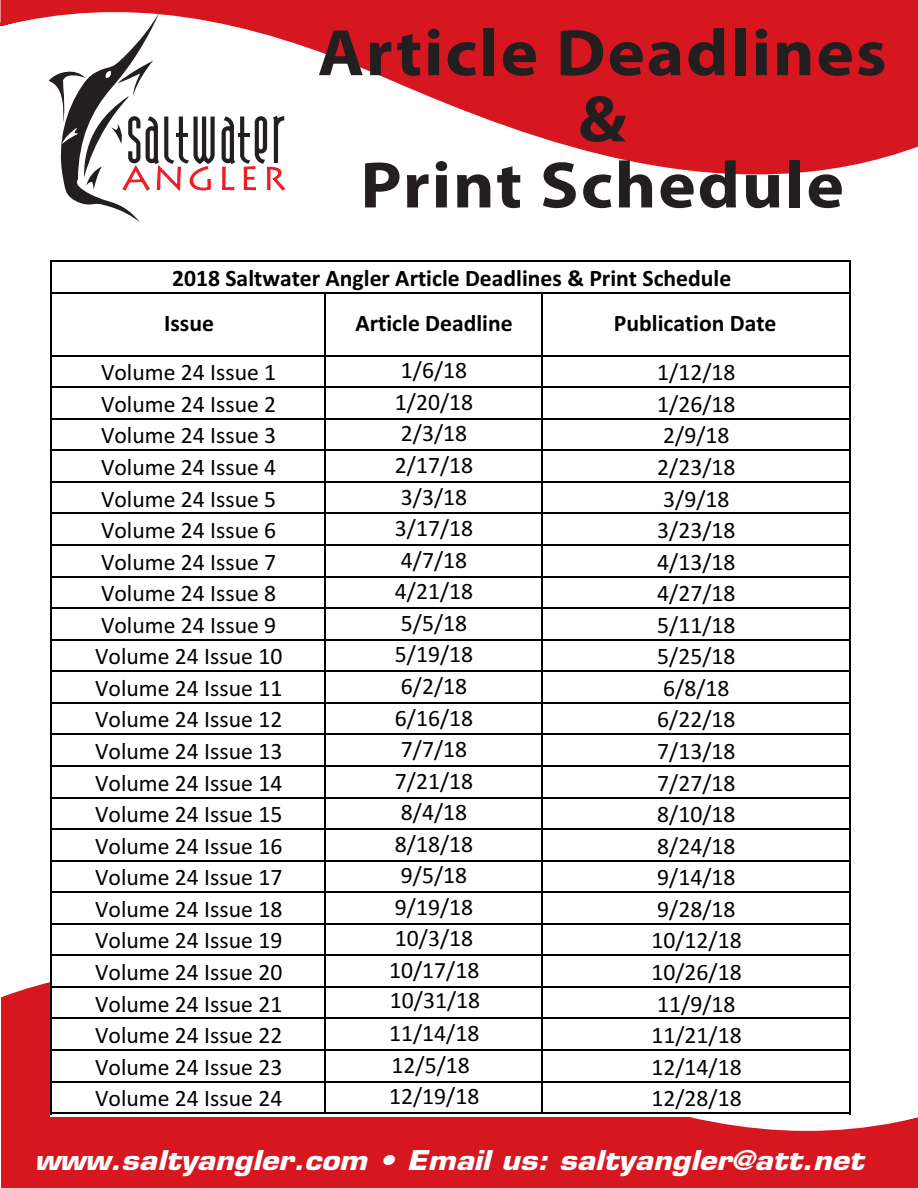
<style>
.page{position:relative;width:918px;height:1188px;background:#fff}
.page>*{position:absolute;margin:0;border:0;box-sizing:border-box;transform-origin:0 0}
.t1{font:700 66.15px/66.2px "Myriad Pro";letter-spacing:.025em;color:#231f20;text-align:center;scale:1.08 1}
.t2{font:italic 700 26.55px "Eurostile LT Std";color:#fff;scale:1.13 1}
.t3{font:23.7px/31.5px "Calibri";color:#000}
.t4{font:700 23.7px "Calibri";color:#000}
</style>
<div class="page">
<svg style="left:1px;top:982px;width:917px;height:206px;background:#dc393f"></svg>
<svg style="left:1px;top:0;width:917px;height:189px;fill:#d7171f"></svg>
<svg style="left:49px;top:13px;width:166px;height:209px"></svg>
<svg style="left:221px;top:116px;width:64px;height:75px"></svg>
<hr style="left:238px;top:133px;width:11px;height:4px;background:#231f20">
<hr style="left:177px;top:133px;width:11px;height:4px;background:#231f20">
<div style="left:50px;top:260px;width:801px;height:856px;background:#fff"></div>
<hr style="left:50px;top:260px;width:2px;height:854px;background:#000">
<hr style="left:849px;top:262px;width:2px;height:852px;background:#000">
<hr style="left:324px;top:294px;width:2px;height:820px;background:#000">
<hr style="left:541px;top:294px;width:2px;height:820px;background:#000">
<hr style="left:52px;top:260px;width:799px;height:2px;background:#000">
<hr style="left:52px;top:292px;width:799px;height:2px;background:#000">
<hr style="left:52px;top:355px;width:799px;height:2px;background:#000">
<hr style="left:52px;top:386px;width:799px;height:2px;background:#000">
<hr style="left:52px;top:418px;width:799px;height:2px;background:#000">
<hr style="left:52px;top:449px;width:799px;height:2px;background:#000">
<hr style="left:52px;top:481px;width:799px;height:2px;background:#000">
<hr style="left:52px;top:512px;width:799px;height:2px;background:#000">
<hr style="left:52px;top:544px;width:799px;height:2px;background:#000">
<hr style="left:52px;top:576px;width:799px;height:2px;background:#000">
<hr style="left:52px;top:607px;width:799px;height:2px;background:#000">
<hr style="left:52px;top:639px;width:799px;height:2px;background:#000">
<hr style="left:52px;top:670px;width:799px;height:2px;background:#000">
<hr style="left:52px;top:702px;width:799px;height:2px;background:#000">
<hr style="left:52px;top:733px;width:799px;height:2px;background:#000">
<hr style="left:52px;top:765px;width:799px;height:2px;background:#000">
<hr style="left:52px;top:797px;width:799px;height:1px;background:#000">
<hr style="left:52px;top:828px;width:799px;height:2px;background:#000">
<hr style="left:52px;top:860px;width:799px;height:2px;background:#000">
<hr style="left:52px;top:891px;width:799px;height:2px;background:#000">
<hr style="left:52px;top:923px;width:799px;height:2px;background:#000">
<hr style="left:52px;top:954px;width:799px;height:2px;background:#000">
<hr style="left:52px;top:986px;width:799px;height:2px;background:#000">
<hr style="left:52px;top:1017px;width:799px;height:2px;background:#000">
<hr style="left:52px;top:1049px;width:799px;height:2px;background:#000">
<hr style="left:52px;top:1081px;width:799px;height:2px;background:#000">
<hr style="left:52px;top:1112px;width:799px;height:2px;background:#000">
<p class="t1" style="left:318px;top:21px;width:528px">Article Deadlines &amp;</p>
<p class="t1" style="left:360px;top:153px;width:449px">Print Schedule</p>
<p class="t4" style="left:172px;top:261px;width:561px">2018 Saltwater Angler Article Deadlines &amp; Print Schedule</p>
<p class="t4" style="left:614px;top:306px;width:164px">Publication Date</p>
<p class="t3" style="left:401px;top:354px;width:68px">1/6/18</p>
<p class="t3" style="left:395px;top:386px;width:80px">1/20/18<br>2/3/18</p>
<p class="t4" style="left:164px;top:306px;width:51px">Issue</p>
<p class="t4" style="left:356px;top:306px;width:159px">Article Deadline</p>
<p class="t3" style="left:101px;top:356px;width:177px">Volume 24 Issue 1</p>
<p class="t3" style="left:657px;top:356px;width:80px">1/12/18</p>
<p class="t3" style="left:101px;top:388px;width:177px">Volume 24 Issue 2</p>
<p class="t3" style="left:657px;top:388px;width:80px">1/26/18</p>
<p class="t3" style="left:101px;top:419px;width:177px">Volume 24 Issue 3</p>
<p class="t3" style="left:663px;top:419px;width:68px">2/9/18</p>
<p class="t3" style="left:101px;top:451px;width:177px">Volume 24 Issue 4</p>
<p class="t3" style="left:657px;top:451px;width:80px">2/23/18</p>
<p class="t3" style="left:101px;top:482px;width:177px">Volume 24 Issue 5</p>
<p class="t3" style="left:663px;top:482px;width:68px">3/9/18</p>
<p class="t3" style="left:101px;top:514px;width:177px">Volume 24 Issue 6</p>
<p class="t3" style="left:657px;top:514px;width:80px">3/23/18</p>
<p class="t3" style="left:101px;top:545px;width:177px">Volume 24 Issue 7</p>
<p class="t3" style="left:657px;top:545px;width:80px">4/13/18</p>
<p class="t3" style="left:101px;top:577px;width:177px">Volume 24 Issue 8</p>
<p class="t3" style="left:657px;top:577px;width:80px">4/27/18</p>
<p class="t3" style="left:101px;top:609px;width:177px">Volume 24 Issue 9</p>
<p class="t3" style="left:657px;top:609px;width:80px">5/11/18</p>
<p class="t3" style="left:95px;top:640px;width:189px">Volume 24 Issue 10</p>
<p class="t3" style="left:657px;top:640px;width:80px">5/25/18</p>
<p class="t3" style="left:95px;top:672px;width:189px">Volume 24 Issue 11</p>
<p class="t3" style="left:663px;top:672px;width:68px">6/8/18</p>
<p class="t3" style="left:95px;top:703px;width:189px">Volume 24 Issue 12</p>
<p class="t3" style="left:657px;top:703px;width:80px">6/22/18</p>
<p class="t3" style="left:95px;top:735px;width:189px">Volume 24 Issue 13</p>
<p class="t3" style="left:657px;top:735px;width:80px">7/13/18</p>
<p class="t3" style="left:95px;top:766px;width:189px">Volume 24 Issue 14</p>
<p class="t3" style="left:657px;top:766px;width:80px">7/27/18</p>
<p class="t3" style="left:95px;top:798px;width:189px">Volume 24 Issue 15</p>
<p class="t3" style="left:657px;top:798px;width:80px">8/10/18</p>
<p class="t3" style="left:95px;top:829px;width:189px">Volume 24 Issue 16</p>
<p class="t3" style="left:657px;top:829px;width:80px">8/24/18</p>
<p class="t3" style="left:95px;top:861px;width:189px">Volume 24 Issue 17</p>
<p class="t3" style="left:657px;top:861px;width:80px">9/14/18</p>
<p class="t3" style="left:95px;top:893px;width:189px">Volume 24 Issue 18</p>
<p class="t3" style="left:657px;top:893px;width:80px">9/28/18</p>
<p class="t3" style="left:95px;top:924px;width:189px">Volume 24 Issue 19</p>
<p class="t3" style="left:651px;top:924px;width:92px">10/12/18</p>
<p class="t3" style="left:95px;top:956px;width:189px">Volume 24 Issue 20</p>
<p class="t3" style="left:651px;top:956px;width:92px">10/26/18</p>
<p class="t3" style="left:95px;top:987px;width:189px">Volume 24 Issue 21</p>
<p class="t3" style="left:657px;top:987px;width:80px">11/9/18</p>
<p class="t3" style="left:95px;top:1019px;width:189px">Volume 24 Issue 22</p>
<p class="t3" style="left:651px;top:1019px;width:92px">11/21/18</p>
<p class="t3" style="left:95px;top:1050px;width:189px">Volume 24 Issue 23</p>
<p class="t3" style="left:651px;top:1050px;width:92px">12/14/18</p>
<p class="t3" style="left:95px;top:1082px;width:189px">Volume 24 Issue 24</p>
<p class="t3" style="left:651px;top:1082px;width:92px">12/28/18</p>
<p class="t3" style="left:395px;top:449px;width:80px">2/17/18<br>3/3/18<br>3/17/18</p>
<p class="t3" style="left:395px;top:543px;width:80px">4/7/18<br>4/21/18<br>5/5/18<br>5/19/18<br>6/2/18<br>6/16/18</p>
<p class="t3" style="left:395px;top:733px;width:80px">7/7/18<br>7/21/18<br>8/4/18<br>8/18/18<br>9/5/18<br>9/19/18</p>
<p class="t3" style="left:389px;top:922px;width:93px;line-height:30.9px">10/3/18<br>10/17/18<br>10/31/18</p>
<p class="t3" style="left:389px;top:1017px;width:92px">11/14/18<br>12/5/18<br>12/19/18</p>
<p class="t2" style="left:34px;top:1144px;width:735px">www.saltyangler.com • Email us: saltyangler@att.net</p>
</div>
